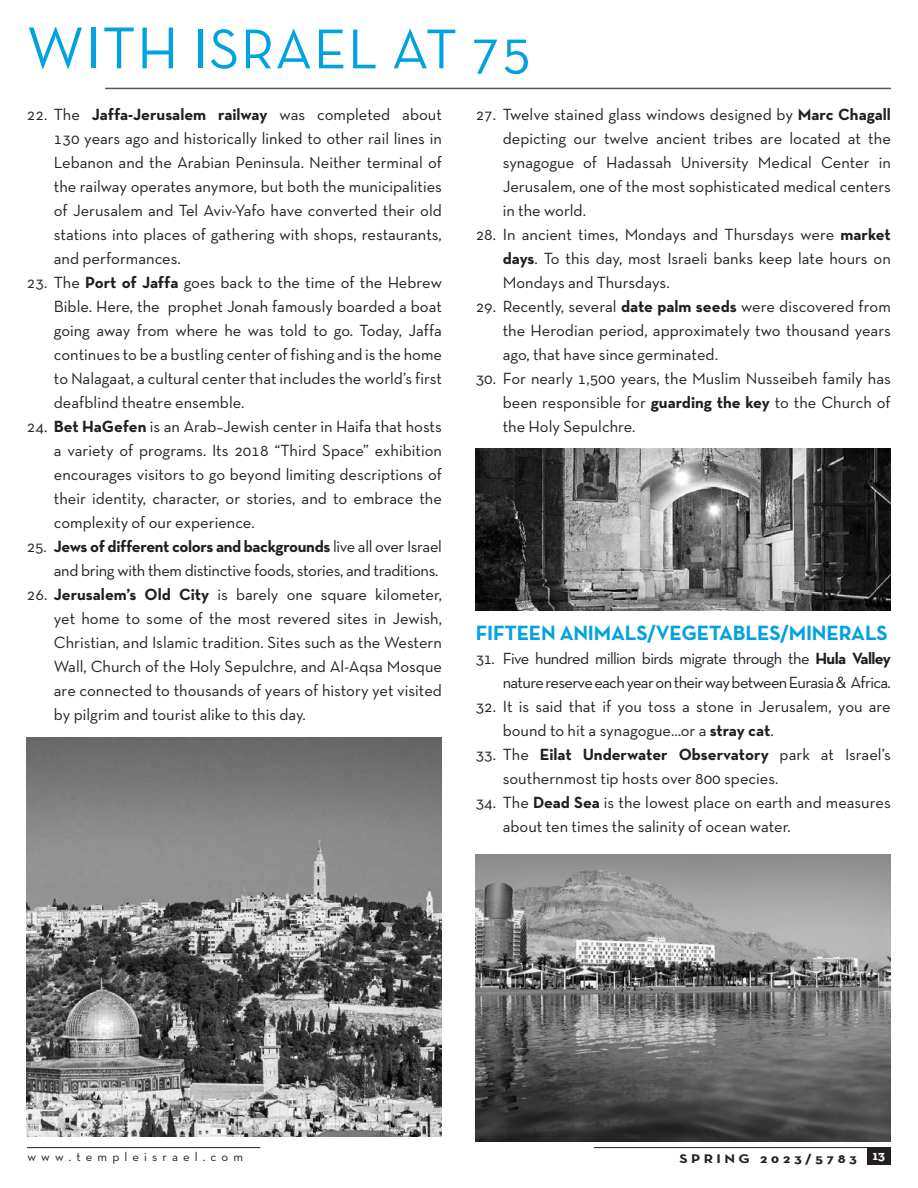
<style>
.page{position:relative;width:918px;height:1188px;background:#fff}
.page>*{position:absolute;margin:0;border:0;box-sizing:border-box;transform-origin:0 0}
.t1{font:57px "Neutra Text TF";letter-spacing:.02em;color:#00a2df}
.Event_Title{font:700 21px "Neutra Text TF";letter-spacing:-.01em;color:#00a2df}
.t2{font:16.5px/24px "Neutra Text TF";color:#231f20;text-align:justify}
.t3{font:16.5px/24px "Neutra Text TF";letter-spacing:-.02em;color:#231f20;text-align:right}
.t4{font:16.5px/24px "Neutra Text TF";letter-spacing:-.04em;color:#231f20;text-align:right}
.t5{font:12.75px "Neutra Text TF";letter-spacing:.4em;color:#231f20}
.t6{font:700 12.75px "Neutra Text TF";letter-spacing:.225em;color:#231f20;scale:1.2 1}
.s1{font-size:60px}
.s2{font-weight:700}
</style>
<div class="page">
<hr style="left:105px;top:88px;width:786px;height:1px;background:#57585a">
<img style="left:27px;top:738px;width:415px;height:398px">
<img style="left:476px;top:855px;width:415px;height:287px">
<img style="left:476px;top:449px;width:415px;height:162px">
<div style="left:867px;top:1148px;width:24px;height:17px;background:#231f20"></div>
<hr style="left:594px;top:1147px;width:273px;height:1px;background:#231f20">
<hr style="left:27px;top:1147px;width:233px;height:1px;background:#231f20">
<p class="t1" style="left:27px;top:14px;width:506px"><span class="s1">WITH</span> ISRAEL AT 75</p>
<p class="t2" style="left:54px;top:102px;width:390px;text-indent:-27px">22. The <span class="s2">Jaffa-Jerusalem railway</span> was completed about 130 years ago and historically linked to other rail lines in Lebanon and the Arabian Peninsula. Neither terminal of the railway operates anymore, but both the municipalities of Jerusalem and Tel Aviv-Yafo have converted their old stations into places of gathering with shops, restaurants, and performances.</p>
<p class="t2" style="left:54px;top:270px;width:390px;text-indent:-27px">23. The <span class="s2">Port of Jaffa</span> goes back to the time of the Hebrew Bible. Here, the prophet Jonah famously boarded a boat going away from where he was told to go. Today, Jaffa continues to be a bustling center of fishing and is the home to Nalagaat, a cultural center that includes the world’s first deafblind theatre ensemble.</p>
<p class="t2" style="left:54px;top:414px;width:390px;text-indent:-27px">24. <span class="s2">Bet HaGefen</span> is an Arab–Jewish center in Haifa that hosts a variety of programs. Its 2018 “Third Space” exhibition encourages visitors to go beyond limiting descriptions of their identity, character, or stories, and to embrace the complexity of our experience.</p>
<p class="t3" style="left:27px;top:534px;width:417px">25. <span class="s2">Jews of different colors and backgrounds</span> live all over Israel and bring with them distinctive foods, stories, and traditions.</p>
<p class="t2" style="left:54px;top:582px;width:390px;text-indent:-27px">26. <span class="s2">Jerusalem’s Old City</span> is barely one square kilometer, yet home to some of the most revered sites in Jewish, Christian, and Islamic tradition. Sites such as the Western Wall, Church of the Holy Sepulchre, and Al-Aqsa Mosque are connected to thousands of years of history yet visited by pilgrim and tourist alike to this day.</p>
<p class="t2" style="left:503px;top:102px;width:390px;text-indent:-27px">27. Twelve stained glass windows designed by <span class="s2">Marc Chagall </span>depicting our twelve ancient tribes are located at the synagogue of Hadassah University Medical Center in Jerusalem, one of the most sophisticated medical centers in the world.</p>
<p class="t2" style="left:503px;top:222px;width:390px;text-indent:-27px">28. In ancient times, Mondays and Thursdays were <span class="s2">market days</span>. To this day, most Israeli banks keep late hours on Mondays and Thursdays.</p>
<p class="t2" style="left:503px;top:294px;width:390px;text-indent:-27px">29. Recently, several <span class="s2">date palm seeds</span> were discovered from the Herodian period, approximately two thousand years ago, that have since germinated.</p>
<p class="t2" style="left:503px;top:366px;width:390px;text-indent:-27px">30. For nearly 1,500 years, the Muslim Nusseibeh family has been responsible for <span class="s2">guarding the key</span> to the Church of the Holy Sepulchre.</p>
<p class="Event_Title" style="left:476px;top:620px;width:414px">FIFTEEN ANIMALS/VEGETABLES/MINERALS</p>
<p class="t4" style="left:476px;top:646px;width:417px">31. Five hundred million birds migrate through the <span class="s2">Hula Valley </span>nature reserve each year on their way between Eurasia &amp; Africa.</p>
<p class="t2" style="left:503px;top:694px;width:390px;text-indent:-27px">32. It is said that if you toss a stone in Jerusalem, you are bound to hit a synagogue…or a <span class="s2">stray cat</span>.</p>
<p class="t2" style="left:503px;top:742px;width:390px;text-indent:-27px">33. The <span class="s2">Eilat Underwater Observatory</span> park at Israel’s southernmost tip hosts over 800 species.</p>
<p class="t2" style="left:503px;top:790px;width:390px;text-indent:-27px">34. The <span class="s2">Dead Sea</span> is the lowest place on earth and measures about ten times the salinity of ocean water.</p>
<p class="t5" style="left:27px;top:1149px;width:217px">www.templeisrael.com</p>
<p class="t6" style="left:679px;top:1150px;width:173px">SPRING 2023/5783 <sup>13</sup></p>
</div>
